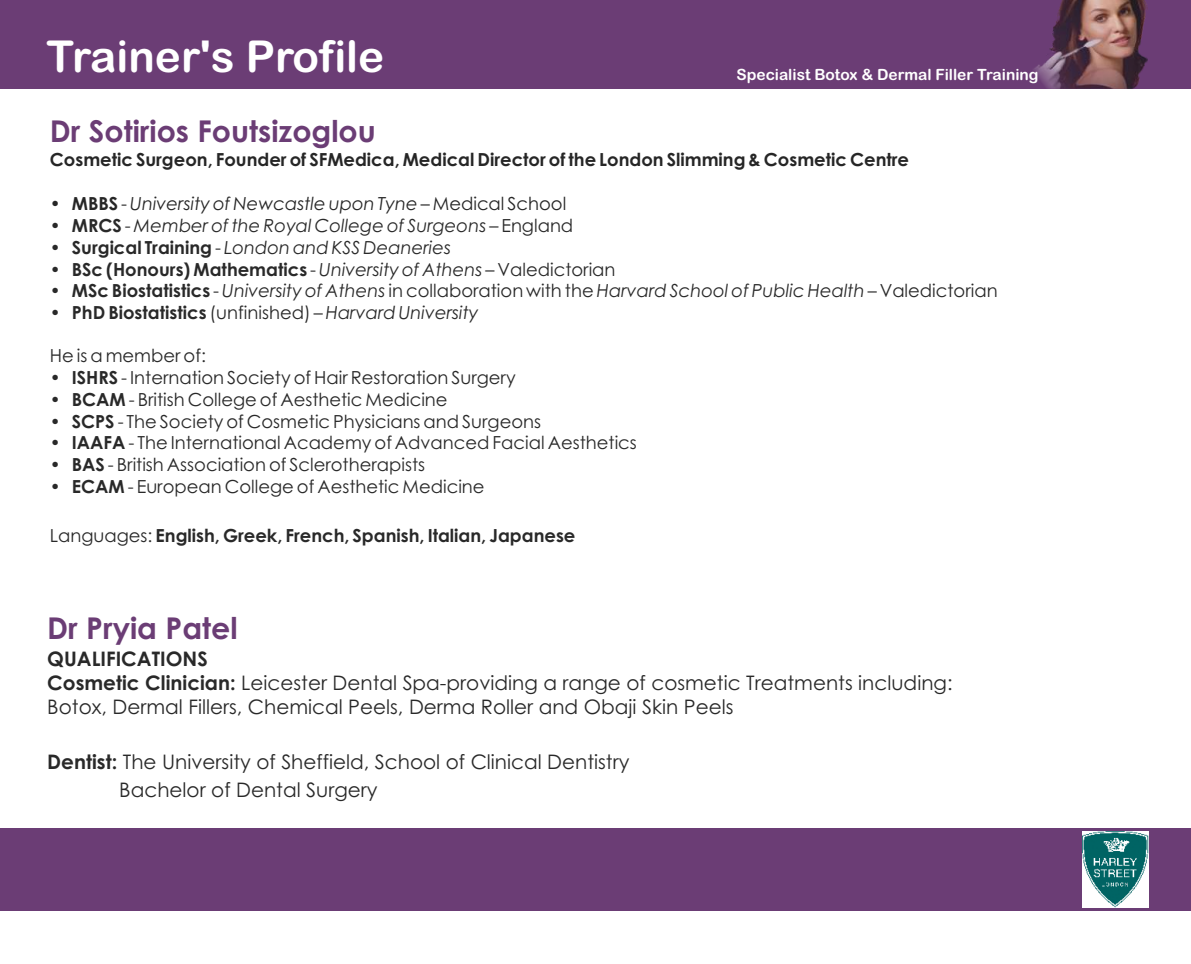
<style>
.page{position:relative;width:1191px;height:964px;background:#fff}
.page>*{position:absolute;margin:0;border:0;box-sizing:border-box;transform-origin:0 0}
.t1{font:44px "Arial Rounded MT Bold";color:#fff}
.t2{font:700 30px "Century Gothic";color:#6b3d75}
.t3{font:20px/24px "Century Gothic";color:#292929}
.t4{font:18px "Century Gothic";color:#292929}
.t5{font:italic 18px "Century Gothic";color:#292929}
.t6{font:700 18px "Century Gothic";color:#292929}
.t7{font:700 18px "Century Gothic";color:#262626}
.t8{font:italic 18px "Century Gothic";color:#262626}
.t9{font:15.4px "Arial Rounded MT Bold";color:#fff}
.s1{font-style:normal}
.s2{font-weight:700;font-style:normal}
.s3{font-weight:400}
.s4{font-weight:400;font-style:italic}
.s5{font-weight:700}
</style>
<div class="page">
<div style="left:0;top:0;width:1191px;height:89px;background:#6b3d75"></div>
<div style="left:0;top:828px;width:1191px;height:83px;background:#6b3d75"></div>
<img style="left:1082px;top:831px;width:66px;height:76px">
<img style="left:1033px;top:0;width:114px;height:89px">
<h1 class="t1" style="left:46px;top:40px;width:339px">Trainer's Profile</h1>
<p class="t9" style="left:736px;top:69px;width:304px">Specialist Botox &amp; Dermal Filler Training</p>
<h2 class="t2" style="left:50px;top:119px;width:327px">Dr Sotirios Foutsizoglou</h2>
<p class="t7" style="left:50px;top:153px;width:860px">Cosmetic Surgeon, Founder of SFMedica, Medical Director of the London Slimming &amp; Cosmetic Centre</p>
<p class="t8" style="left:50px;top:197px;width:518px"><span class="s1">•</span> <span class="s2">MBBS</span> <span class="s1">-</span> University of Newcastle upon Tyne <span class="s1">– Medical School</span></p>
<p class="t5" style="left:50px;top:218px;width:525px"><span class="s1">•</span> <span class="s2">MRCS</span> <span class="s1">-</span> Member of the Royal College of Surgeons <span class="s1">– England</span></p>
<p class="t5" style="left:50px;top:240px;width:403px"><span class="s1">•</span> <span class="s2">Surgical Training</span> <span class="s1">-</span> London and KSS Deaneries</p>
<p class="t6" style="left:50px;top:262px;width:567px"><span class="s3">•</span> BSc (Honours) Mathematics <span class="s3">-</span> <span class="s4">University of Athens</span> <span class="s3">– Valedictorian</span></p>
<p class="t5" style="left:50px;top:284px;width:949px"><span class="s1">•</span> <span class="s2">MSc Biostatistics</span> <span class="s1">-</span> University of Athens <span class="s1">in collaboration with the</span> Harvard School of Public Health <span class="s1">– Valedictorian</span></p>
<p class="t5" style="left:50px;top:306px;width:430px"><span class="s1">•</span> <span class="s2">PhD Biostatistics</span> <span class="s1">(unfinished) –</span> Harvard University</p>
<p class="t4" style="left:50px;top:349px;width:158px">He is a member of:</p>
<p class="t4" style="left:50px;top:370px;width:467px">• <span class="s5">ISHRS</span> - Internation Society of Hair Restoration Surgery</p>
<p class="t4" style="left:50px;top:392px;width:399px">• <span class="s5">BCAM</span> - British College of Aesthetic Medicine</p>
<p class="t4" style="left:50px;top:414px;width:493px">• <span class="s5">SCPS</span> - The Society of Cosmetic Physicians and Surgeons</p>
<p class="t4" style="left:50px;top:436px;width:588px">• <span class="s5">IAAFA</span> - The International Academy of Advanced Facial Aesthetics</p>
<p class="t4" style="left:50px;top:458px;width:377px">• <span class="s5">BAS</span> - British Association of Sclerotherapists</p>
<p class="t4" style="left:50px;top:480px;width:436px">• <span class="s5">ECAM</span> - European College of Aesthetic Medicine</p>
<p class="t6" style="left:50px;top:529px;width:527px"><span class="s3">Languages:</span> English, Greek, French, Spanish, Italian, Japanese</p>
<h2 class="t2" style="left:47px;top:617px;width:192px">Dr Pryia Patel</h2>
<p class="t3" style="left:47px;top:648px;width:906px"><span class="s5">QUALIFICATIONS<br>Cosmetic Clinician:</span> Leicester Dental Spa-providing a range of cosmetic Treatments including:<br>Botox, Dermal Fillers, Chemical Peels, Derma Roller and Obaji Skin Peels</p>
<p class="t3" style="left:119px;top:750px;width:511px;line-height:27.6px;text-indent:-72px"><span class="s5">Dentist:</span> The University of Sheffield, School of Clinical Dentistry<br>Bachelor of Dental Surgery</p>
</div>
